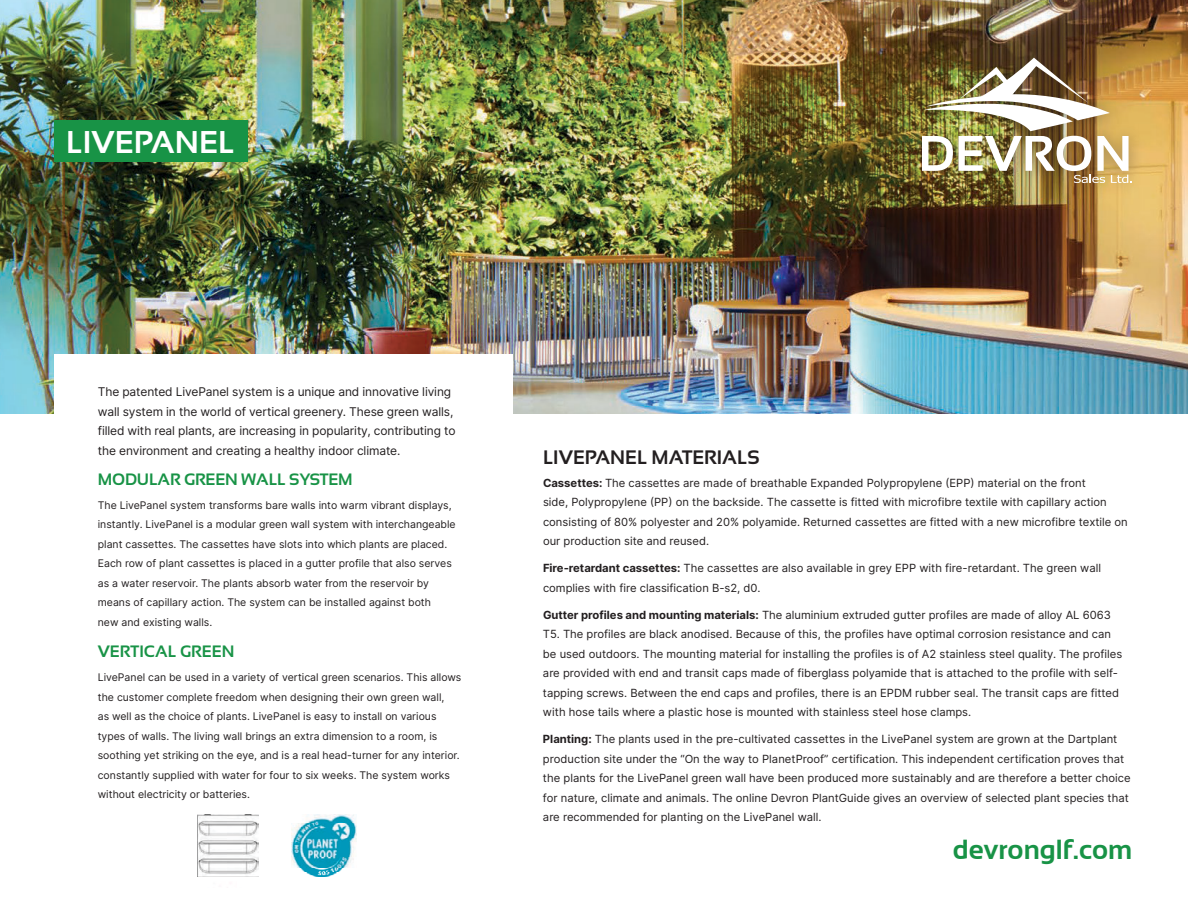
<style>
.page{position:relative;width:1188px;height:918px;background:#fff}
.page>*{position:absolute;margin:0;border:0;box-sizing:border-box;transform-origin:0 0}
.Product_Names{font:700 31.5px "Sansation";color:#fff}
.t1{font:700 27.6px "Sansation";color:#189346}
.t2{font:700 19.5px "Sansation";color:#231f20}
.Body_-_Large{font:700 16.5px "Sansation";letter-spacing:-.01em;color:#189346}
.Body_-_Large-2{font:12px/19.5px "Inter";letter-spacing:-.01em;color:#231f20}
.Body{font:11.25px/19.5px "Inter";color:#231f20}
.Body_-_Large-3{font:10.5px/19.5px "Inter";color:#231f20}
.s1{font-weight:700}
</style>
<div class="page">
<img style="left:0;top:0;width:1188px;height:413px">
<div style="left:54px;top:354px;width:459px;height:392px;background:#fff"></div>
<div style="left:54px;top:120px;width:194px;height:42px;background:#189346"></div>
<div style="left:908px;top:45px;width:236px;height:152px;background:#231f20;opacity:.35"></div>
<img style="left:922px;top:58px;width:210px;height:125px">
<img style="left:291px;top:815px;width:66px;height:61px">
<img style="left:291px;top:828px;width:66px;height:10px">
<img style="left:291px;top:843px;width:66px;height:10px">
<img style="left:197px;top:815px;width:61px;height:62px">
<p class="Product_Names" style="left:66px;top:125px;width:170px">LIVEPANEL</p>
<p class="Body_-_Large-2" style="left:98px;top:382px;width:359px">The patented LivePanel system is a unique and innovative living wall system in the world of vertical greenery. These green walls, filled with real plants, are increasing in popularity, contributing to the environment and creating a healthy indoor climate.</p>
<p class="Body_-_Large" style="left:98px;top:470px;width:256px">MODULAR GREEN WALL SYSTEM</p>
<p class="Body_-_Large-3" style="left:98px;top:495px;width:359px">The LivePanel system transforms bare walls into warm vibrant displays, instantly. LivePanel is a modular green wall system with interchangeable plant cassettes. The cassettes have slots into which plants are placed.<br>Each row of plant cassettes is placed in a gutter profile that also serves as a water reservoir. The plants absorb water from the reservoir by means of capillary action. The system can be installed against both<br>new and existing walls.</p>
<p class="Body_-_Large" style="left:98px;top:642px;width:138px">VERTICAL GREEN</p>
<p class="Body_-_Large-3" style="left:98px;top:667px;width:365px">LivePanel can be used in a variety of vertical green scenarios. This allows the customer complete freedom when designing their own green wall,<br>as well as the choice of plants. LivePanel is easy to install on various types of walls. The living wall brings an extra dimension to a room, is soothing yet striking on the eye, and is a real head-turner for any interior. constantly supplied with water for four to six weeks. The system works without electricity or batteries.</p>
<h2 class="t2" style="left:543px;top:446px;width:218px">LIVEPANEL MATERIALS</h2>
<p class="Body" style="left:543px;top:473px;width:586px"><span class="s1">Cassettes:</span> The cassettes are made of breathable Expanded Polypropylene (EPP) material on the front<br>side, Polypropylene (PP) on the backside. The cassette is fitted with microfibre textile with capillary action consisting of 80% polyester and 20% polyamide. Returned cassettes are fitted with a new microfibre textile on our production site and reused.</p>
<p class="Body" style="left:543px;top:558px;width:560px"><span class="s1">Fire-retardant cassettes:</span> The cassettes are also available in grey EPP with fire-retardant. The green wall complies with fire classification B-s2, d0.</p>
<p class="Body" style="left:543px;top:605px;width:581px"><span class="s1">Gutter profiles and mounting materials:</span> The aluminium extruded gutter profiles are made of alloy AL 6063<br>T5. The profiles are black anodised. Because of this, the profiles have optimal corrosion resistance and can be used outdoors. The mounting material for installing the profiles is of A2 stainless steel quality. The profiles are provided with end and transit caps made of fiberglass polyamide that is attached to the profile with self&shy;tapping screws. Between the end caps and profiles, there is an EPDM rubber seal. The transit caps are fitted with hose tails where a plastic hose is mounted with stainless steel hose clamps.</p>
<p class="Body" style="left:543px;top:729px;width:589px"><span class="s1">Planting:</span> The plants used in the pre-cultivated cassettes in the LivePanel system are grown at the Dartplant production site under the “On the way to PlanetProof” certification. This independent certification proves that the plants for the LivePanel green wall have been produced more sustainably and are therefore a better choice for nature, climate and animals. The online Devron PlantGuide gives an overview of selected plant species that are recommended for planting on the LivePanel wall.</p>
<p class="t1" style="left:953px;top:834px;width:181px">devronglf.com</p>
</div>
